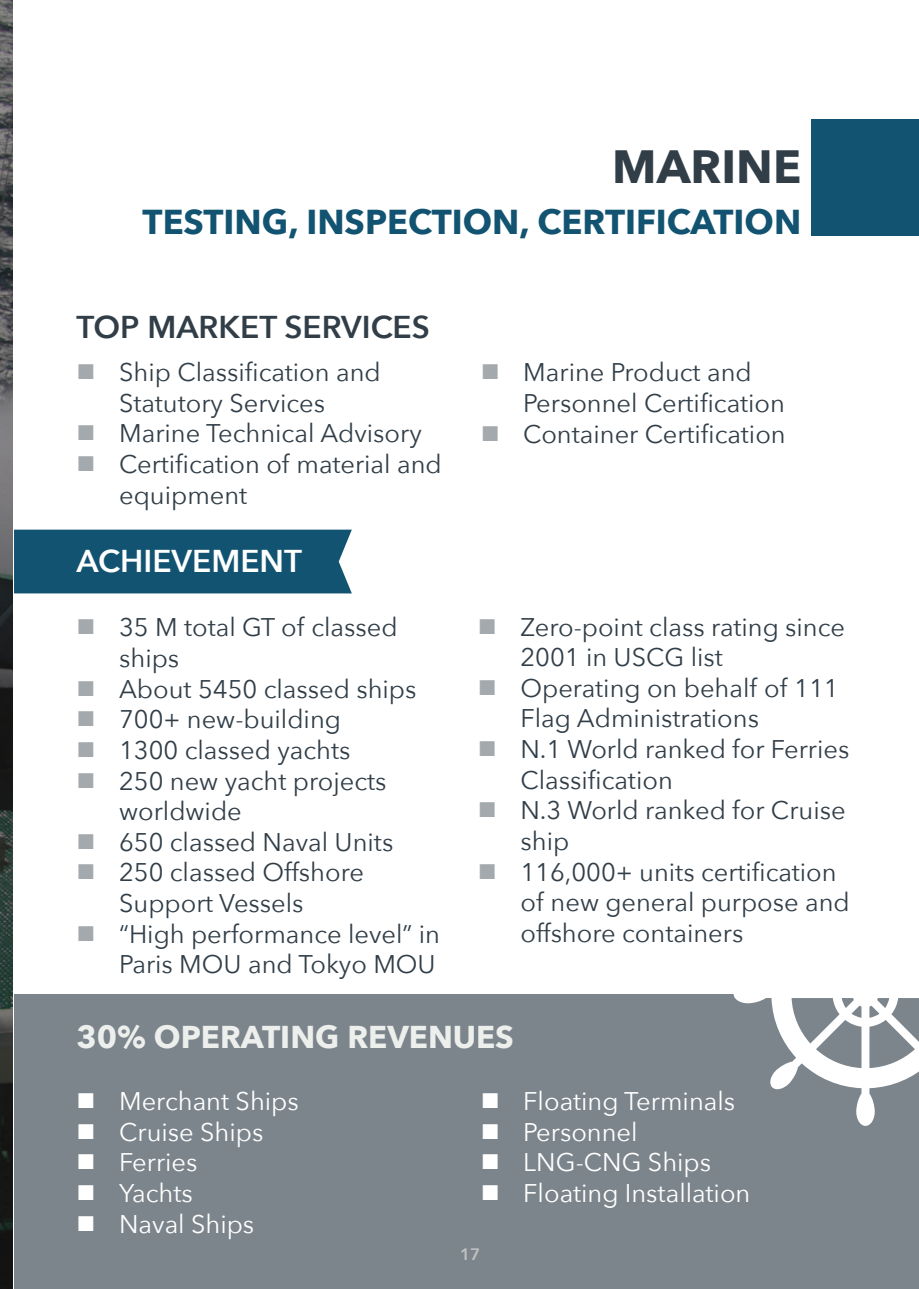
<style>
.page{position:relative;width:919px;height:1289px;background:#fff}
.page>*{position:absolute;margin:0;border:0;box-sizing:border-box;transform-origin:0 0}
.t1{font:700 46.5px "Avenir Next";color:#313e48}
.t2{font:700 34.5px "Avenir Next";color:#115371}
.bullet{font:700 31.5px "Avenir Next";color:#edefed}
.titoli-contenuti{font:600 31.5px "Avenir Next";color:#313e48}
.titoli-contenuti-2{font:600 31.5px "Avenir Next";color:#fff}
.t3{font:25.5px/30.6px "Avenir Next";color:#313e48}
.t4{font:25.5px "Avenir Next";color:#fff}
.bullet-neutri{font:600 16.5px "Avenir Next";color:#c1c3c2}
.s1{color:#a3a9ad}
</style>
<div class="page">
<svg style="left:0;top:0;width:13px;height:1288px;background:#3e4241"></svg>
<div style="left:14px;top:529px;width:338px;height:64px;background:#115371"></div>
<div style="left:14px;top:994px;width:904px;height:294px;background:#7c858c"></div>
<div style="left:811px;top:119px;width:107px;height:117px;background:#115371"></div>
<svg style="left:733px;top:994px;width:185px;height:131px"></svg>
<p class="t1" style="left:612px;top:127px;width:190px">MARINE</p>
<p class="t2" style="left:143px;top:192px;width:660px">TESTING, INSPECTION, CERTIFICATION</p>
<p class="titoli-contenuti" style="left:77px;top:300px;width:355px">TOP MARKET SERVICES</p>
<p class="t3" style="left:77px;top:356px;width:306px;text-align:center"><span class="s1">■</span> Ship Classification and<br>Statutory Services</p>
<p class="t3" style="left:77px;top:417px;width:347px"><span class="s1">■</span> Marine Technical Advisory</p>
<p class="t3" style="left:119px;top:448px;width:324px;text-indent:-43px"><span class="s1">■</span> Certification of material and equipment</p>
<p class="titoli-contenuti-2" style="left:77px;top:534px;width:227px">ACHIEVEMENT</p>
<p class="t3" style="left:119px;top:611px;width:280px;text-indent:-43px"><span class="s1">■</span> 35 M total GT of classed ships</p>
<p class="t3" style="left:77px;top:672px;width:341px"><span class="s1">■</span> About 5450 classed ships</p>
<p class="t3" style="left:77px;top:703px;width:266px"><span class="s1">■</span> 700+ new-building</p>
<p class="t3" style="left:77px;top:733px;width:275px"><span class="s1">■</span> 1300 classed yachts</p>
<p class="t3" style="left:119px;top:764px;width:269px;text-indent:-43px"><span class="s1">■</span> 250 new yacht projects worldwide</p>
<p class="t3" style="left:77px;top:825px;width:318px"><span class="s1">■</span> 650 classed Naval Units</p>
<p class="t3" style="left:119px;top:856px;width:246px;text-indent:-43px"><span class="s1">■</span> 250 classed Offshore<br>Support Vessels</p>
<p class="t3" style="left:77px;top:917px;width:365px;text-align:right"><span class="s1">■</span> “High performance level” in<br>Paris MOU and Tokyo MOU</p>
<p class="t3" style="left:523px;top:356px;width:263px;text-indent:-43px"><span class="s1">■</span> Marine Product and<br>Personnel Certification</p>
<p class="t3" style="left:480px;top:417px;width:306px"><span class="s1">■</span> Container Certification</p>
<p class="t3" style="left:520px;top:610px;width:326px;text-indent:-43px"><span class="s1">■</span> Zero-point class rating since<br>2001 in USCG list</p>
<p class="t3" style="left:520px;top:671px;width:319px;text-indent:-43px"><span class="s1">■</span> Operating on behalf of 111<br>Flag Administrations</p>
<p class="t3" style="left:520px;top:732px;width:330px;text-indent:-43px"><span class="s1">■</span> N.1 World ranked for Ferries<br>Classification</p>
<p class="t3" style="left:520px;top:794px;width:326px;text-indent:-43px"><span class="s1">■</span> N.3 World ranked for Cruise ship</p>
<p class="t3" style="left:520px;top:855px;width:331px;text-indent:-43px"><span class="s1">■</span> 116,000+ units certification of new general purpose and offshore containers</p>
<p class="bullet" style="left:77px;top:1009px;width:439px">30% OPERATING REVENUES</p>
<p class="t4" style="left:77px;top:1079px;width:224px">■ Merchant Ships</p>
<p class="t4" style="left:77px;top:1110px;width:188px">■ Cruise Ships</p>
<p class="t4" style="left:77px;top:1140px;width:122px">■ Ferries</p>
<p class="t4" style="left:77px;top:1171px;width:118px">■ Yachts</p>
<p class="t4" style="left:77px;top:1202px;width:179px">■ Naval Ships</p>
<p class="t4" style="left:480px;top:1079px;width:256px">■ Floating Terminals</p>
<p class="t4" style="left:480px;top:1110px;width:158px">■ Personnel</p>
<p class="t4" style="left:480px;top:1140px;width:232px">■ LNG-CNG Ships</p>
<p class="t4" style="left:480px;top:1171px;width:271px">■ Floating Installation</p>
<p class="bullet-neutri" style="left:460px;top:1240px;width:22px">17</p>
</div>
